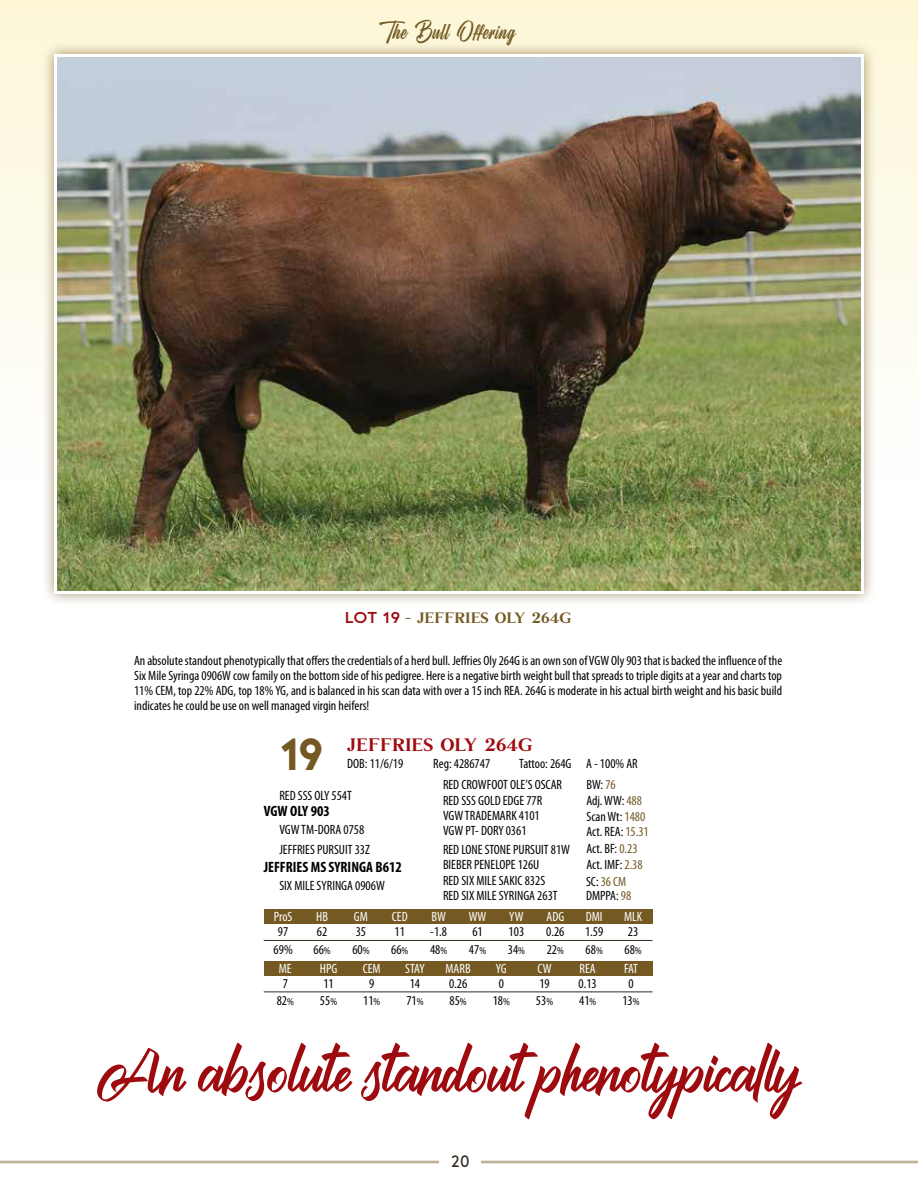
<style>
.page{position:relative;width:918px;height:1188px;background:#fff}
.page>*{position:absolute;margin:0;border:0;box-sizing:border-box;transform-origin:0 0}
.t1{font:57px "Brilliantte Presonal Use Only";color:#9e0b0f}
.t2{font:700 45px "Porter";color:#745923}
.t3{font:19.5px "Heatslide";letter-spacing:.05em;color:#745923}
.t4{font:18px "Milkstore 05 Clean";color:#9e0b0f;scale:1.1 1}
.t5{font:300 16.5px "Porter";color:#332c1d}
.t6{font:700 condensed 15px "Myriad Pro";color:#000}
.t7{font:15px "Milkstore 05 Clean";color:#745923;scale:1.1 1}
.t8{font:condensed 13.5px/15px "Myriad Pro";color:#000}
.t9{font:condensed 13.5px "Myriad Pro";color:#fff}
.s1{font-family:"Porter";font-weight:500;font-size:15.75px;color:#9e0b0f}
.s2{color:#745923}
.s3{font-size:10.5px}
</style>
<div class="page">
<div style="left:0;top:0;width:918px;height:482px;background:linear-gradient(to bottom,#fdf7d7,#fefefe)"></div>
<hr style="left:0;top:1161px;width:918px;height:1px;background:#ae9a77">
<hr style="left:0;top:1162px;width:918px;height:1px;background:#ae9a77">
<div style="left:440px;top:1154px;width:41px;height:26px;background:#fff"></div>
<div style="left:42px;top:42px;width:834px;height:564px;background:#745923;opacity:.62"></div>
<img style="left:58px;top:58px;width:802px;height:532px">
<div style="left:54px;top:54px;width:810px;height:540px;border:3px solid #fff"></div>
<div style="left:264px;top:910px;width:389px;height:14px;background:#745923"></div>
<hr style="left:264px;top:940px;width:389px;height:1px;background:#332c1d">
<div style="left:264px;top:961px;width:389px;height:14px;background:#745923"></div>
<hr style="left:264px;top:992px;width:389px;height:1px;background:#332c1d">
<h3 class="t3" style="left:378px;top:21px;width:138px">The Bull Offering</h3>
<p class="t7" style="left:345px;top:609px;width:208px"><span class="s1">LOT 19</span> - JEFFRIES OLY 264G</p>
<p class="t8" style="left:134px;top:652px;width:650px;text-align:justify">An absolute standout phenotypically that offers the credentials of a herd bull. Jeffries Oly 264G is an own son of VGW Oly 903 that is backed the influence of the Six Mile Syringa 0906W cow family on the bottom side of his pedigree. Here is a negative birth weight bull that spreads to triple digits at a year and charts top 11% CEM, top 22% ADG, top 18% YG, and is balanced in his scan data with over a 15 inch REA. 264G is moderate in his actual birth weight and his basic build indicates he could be use on well managed virgin heifers!</p>
<h3 class="t4" style="left:347px;top:734px;width:170px">JEFFRIES OLY 264G</h3>
<h2 class="t2" style="left:281px;top:730px;width:46px">19</h2>
<p class="t8" style="left:347px;top:756px;width:57px">DOB: 11/6/19</p>
<p class="t8" style="left:433px;top:756px;width:58px">Reg: 4286747</p>
<p class="t8" style="left:443px;top:753px;width:196px;line-height:21.3px;text-indent:76px">Tattoo: 264G A - 100% AR<br>RED CROWFOOT OLE’S OSCAR</p>
<p class="t8" style="left:586px;top:777px;width:31px">BW: <span class="s2">76</span></p>
<p class="t8" style="left:586px;top:809px;width:60px">Scan Wt: <span class="s2">1480</span></p>
<p class="t8" style="left:586px;top:841px;width:53px">Act. BF: <span class="s2">0.23</span></p>
<p class="t8" style="left:279px;top:788px;width:74px">RED SSS OLY 554T</p>
<p class="t8" style="left:279px;top:821px;width:86px">VGW TM-DORA 0758</p>
<p class="t6" style="left:264px;top:857px;width:140px">JEFFRIES MS SYRINGA B612</p>
<p class="t8" style="left:586px;top:793px;width:57px">Adj. WW: <span class="s2">488</span></p>
<p class="t8" style="left:586px;top:824px;width:64px">Act. REA: <span class="s2">15.31</span></p>
<p class="t8" style="left:443px;top:793px;width:101px">RED SSS GOLD EDGE 77R</p>
<p class="t6" style="left:264px;top:802px;width:68px">VGW OLY 903</p>
<p class="t8" style="left:443px;top:808px;width:98px">VGW TRADEMARK 4101</p>
<p class="t8" style="left:443px;top:823px;width:85px">VGW PT- DORY 0361</p>
<p class="t8" style="left:279px;top:842px;width:92px">JEFFRIES PURSUIT 33Z</p>
<p class="t8" style="left:279px;top:878px;width:107px">SIX MILE SYRINGA 0906W</p>
<p class="t8" style="left:443px;top:842px;width:129px">RED LONE STONE PURSUIT 81W</p>
<p class="t8" style="left:443px;top:857px;width:98px">BIEBER PENELOPE 126U</p>
<p class="t8" style="left:586px;top:857px;width:58px">Act. IMF: <span class="s2">2.38</span></p>
<p class="t8" style="left:443px;top:872px;width:104px">RED SIX MILE SAKIC 832S</p>
<p class="t8" style="left:586px;top:874px;width:47px;line-height:14.2px">SC: <span class="s2">36 CM<br></span>DMPPA: <span class="s2">98</span></p>
<p class="t8" style="left:443px;top:888px;width:116px">RED SIX MILE SYRINGA 263T</p>
<p class="t9" style="left:274px;top:909px;width:20px">ProS</p>
<p class="t9" style="left:316px;top:909px;width:13px">HB</p>
<p class="t9" style="left:354px;top:909px;width:15px">GM</p>
<p class="t9" style="left:392px;top:909px;width:17px">CED</p>
<p class="t9" style="left:432px;top:909px;width:16px">BW</p>
<p class="t9" style="left:469px;top:909px;width:19px">WW</p>
<p class="t9" style="left:509px;top:909px;width:16px">YW</p>
<p class="t9" style="left:546px;top:909px;width:19px">ADG</p>
<p class="t9" style="left:586px;top:909px;width:18px">DMI</p>
<p class="t9" style="left:624px;top:909px;width:20px">MLK</p>
<p class="t8" style="left:278px;top:924px;width:12px">97</p>
<p class="t8" style="left:317px;top:924px;width:12px">62</p>
<p class="t8" style="left:356px;top:924px;width:12px">35</p>
<p class="t8" style="left:395px;top:924px;width:12px">11</p>
<p class="t8" style="left:430px;top:924px;width:18px">-1.8</p>
<p class="t8" style="left:472px;top:924px;width:12px">61</p>
<p class="t8" style="left:509px;top:924px;width:17px">103</p>
<p class="t8" style="left:546px;top:924px;width:20px">0.26</p>
<p class="t8" style="left:585px;top:924px;width:20px">1.59</p>
<p class="t8" style="left:628px;top:924px;width:12px">23</p>
<p class="t8" style="left:274px;top:941px;width:21px">69%</p>
<p class="t8" style="left:313px;top:941px;width:19px">66<span class="s3">%</span></p>
<p class="t8" style="left:352px;top:941px;width:19px">60<span class="s3">%</span></p>
<p class="t8" style="left:391px;top:941px;width:19px">66<span class="s3">%</span></p>
<p class="t8" style="left:430px;top:941px;width:19px">48<span class="s3">%</span></p>
<p class="t8" style="left:469px;top:941px;width:19px">47<span class="s3">%</span></p>
<p class="t8" style="left:508px;top:941px;width:19px">34<span class="s3">%</span></p>
<p class="t8" style="left:547px;top:941px;width:19px">22<span class="s3">%</span></p>
<p class="t8" style="left:586px;top:941px;width:19px">68<span class="s3">%</span></p>
<p class="t8" style="left:625px;top:941px;width:19px">68<span class="s3">%</span></p>
<p class="t9" style="left:279px;top:960px;width:14px">ME</p>
<p class="t9" style="left:320px;top:960px;width:19px">HPG</p>
<p class="t9" style="left:363px;top:960px;width:19px">CEM</p>
<p class="t9" style="left:405px;top:960px;width:21px">STAY</p>
<p class="t9" style="left:446px;top:960px;width:27px">MARB</p>
<p class="t9" style="left:496px;top:960px;width:12px">YG</p>
<p class="t9" style="left:538px;top:960px;width:15px">CW</p>
<p class="t9" style="left:580px;top:960px;width:18px">REA</p>
<p class="t9" style="left:624px;top:960px;width:15px">FAT</p>
<p class="t8" style="left:283px;top:975px;width:7px">7</p>
<p class="t8" style="left:323px;top:975px;width:12px">11</p>
<p class="t8" style="left:369px;top:975px;width:7px">9</p>
<p class="t8" style="left:410px;top:975px;width:12px">14</p>
<p class="t8" style="left:449px;top:975px;width:20px">0.26</p>
<p class="t8" style="left:499px;top:975px;width:7px">0</p>
<p class="t8" style="left:539px;top:975px;width:12px">19</p>
<p class="t8" style="left:579px;top:975px;width:20px">0.13</p>
<p class="t8" style="left:628px;top:975px;width:7px">0</p>
<p class="t8" style="left:277px;top:993px;width:19px">82<span class="s3">%</span></p>
<p class="t8" style="left:320px;top:993px;width:19px">55<span class="s3">%</span></p>
<p class="t8" style="left:363px;top:993px;width:19px">11<span class="s3">%</span></p>
<p class="t8" style="left:406px;top:993px;width:19px">71<span class="s3">%</span></p>
<p class="t8" style="left:450px;top:993px;width:19px">85<span class="s3">%</span></p>
<p class="t8" style="left:493px;top:993px;width:19px">18<span class="s3">%</span></p>
<p class="t8" style="left:536px;top:993px;width:19px">53<span class="s3">%</span></p>
<p class="t8" style="left:579px;top:993px;width:19px">41<span class="s3">%</span></p>
<p class="t8" style="left:622px;top:993px;width:19px">13<span class="s3">%</span></p>
<h1 class="t1" style="left:97px;top:1038px;width:724px">An absolute standout phenotypically!</h1>
<p class="t5" style="left:451px;top:1152px;width:21px">20</p>
</div>
